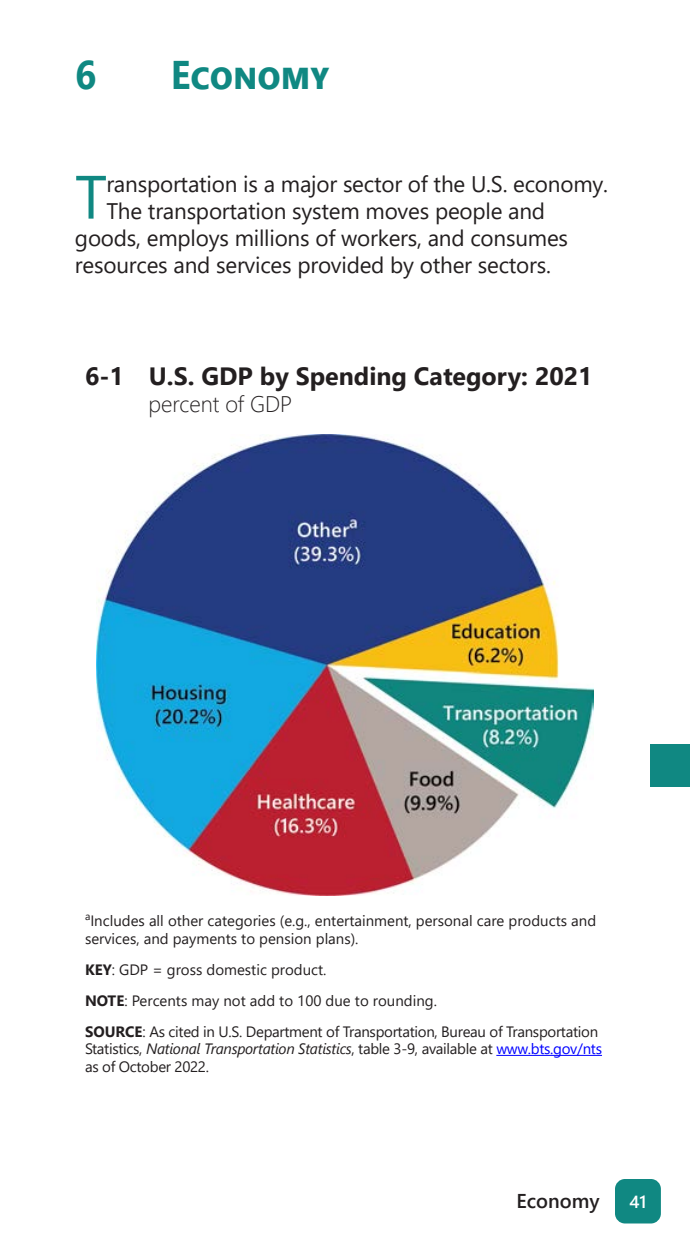
<style>
.page{position:relative;width:690px;height:1260px;background:#fff}
.page>*{position:absolute;margin:0;border:0;box-sizing:border-box;transform-origin:0 0}
.t1{font:61px "Segoe UI";color:#108882}
.t2{font:700 40px "Segoe UI";color:#108882;scale:.93 1}
.t3{font:700 25px "Segoe UI";color:#231f20}
.t4{font:22.5px "Segoe UI";letter-spacing:-.01em;color:#231f20}
.t5{font:300 22.5px "Segoe UI";color:#231f20}
.t6{font:600 20px "Segoe UI";color:#231f20}
.t7{font:600 17.5px "Segoe UI";color:#fff}
.t8{font:15px/17.5px "Segoe UI";color:#231f20}
.t9{font:15px/17.5px "Segoe UI";letter-spacing:-.02em;color:#231f20}
.s1{font-weight:700}
.s2{font-style:italic}
.s3{color:#00f}
</style>
<div class="page">
<div style="left:615px;top:1179px;width:46px;height:44px;background:#108882;border-radius:10px"></div>
<div style="left:650px;top:744px;width:40px;height:43px;background:#108882"></div>
<img style="left:97px;top:434px;width:496px;height:461px">
<hr style="left:496px;top:1055px;width:106px;height:1px;background:#00f">
<h2 class="t2" style="left:75px;top:37px;width:24px">6</h2>
<h2 class="t2" style="left:171px;top:37px;width:172px">Economy</h2>
<p class="t1" style="left:75px;top:139px;width:33px">T</p>
<p class="t4" style="left:106px;top:162px;width:503px">ransportation is a major sector of the U.S. economy.</p>
<p class="t4" style="left:106px;top:189px;width:440px">The transportation system moves people and</p>
<p class="t4" style="left:75px;top:216px;width:495px">goods, employs millions of workers, and consumes</p>
<p class="t4" style="left:75px;top:243px;width:478px">resources and services provided by other sectors.</p>
<p class="t3" style="left:85px;top:353px;width:509px">6-1 U.S. GDP by Spending Category: 2021</p>
<p class="t5" style="left:148px;top:383px;width:145px">percent of GDP</p>
<p class="t8" style="left:85px;top:911px;width:513px"><sup>a</sup>Includes all other categories (e.g., entertainment, personal care products and services, and payments to pension plans).</p>
<p class="t8" style="left:85px;top:959px;width:243px"><span class="s1">KEY</span>: GDP = gross domestic product.</p>
<p class="t8" style="left:85px;top:990px;width:353px"><span class="s1">NOTE</span>: Percents may not add to 100 due to rounding.</p>
<p class="t9" style="left:85px;top:1021px;width:519px"><span class="s1">SOURCE</span>: As cited in U.S. Department of Transportation, Bureau of Transportation<br>Statistics, <span class="s2">National Transportation Statistics</span>, table 3-9, available at <span class="s3">www.bts.gov/nts </span>as of October 2022.</p>
<h3 class="t6" style="left:517px;top:1182px;width:85px">Economy</h3>
<p class="t7" style="left:629px;top:1186px;width:19px">41</p>
</div>
